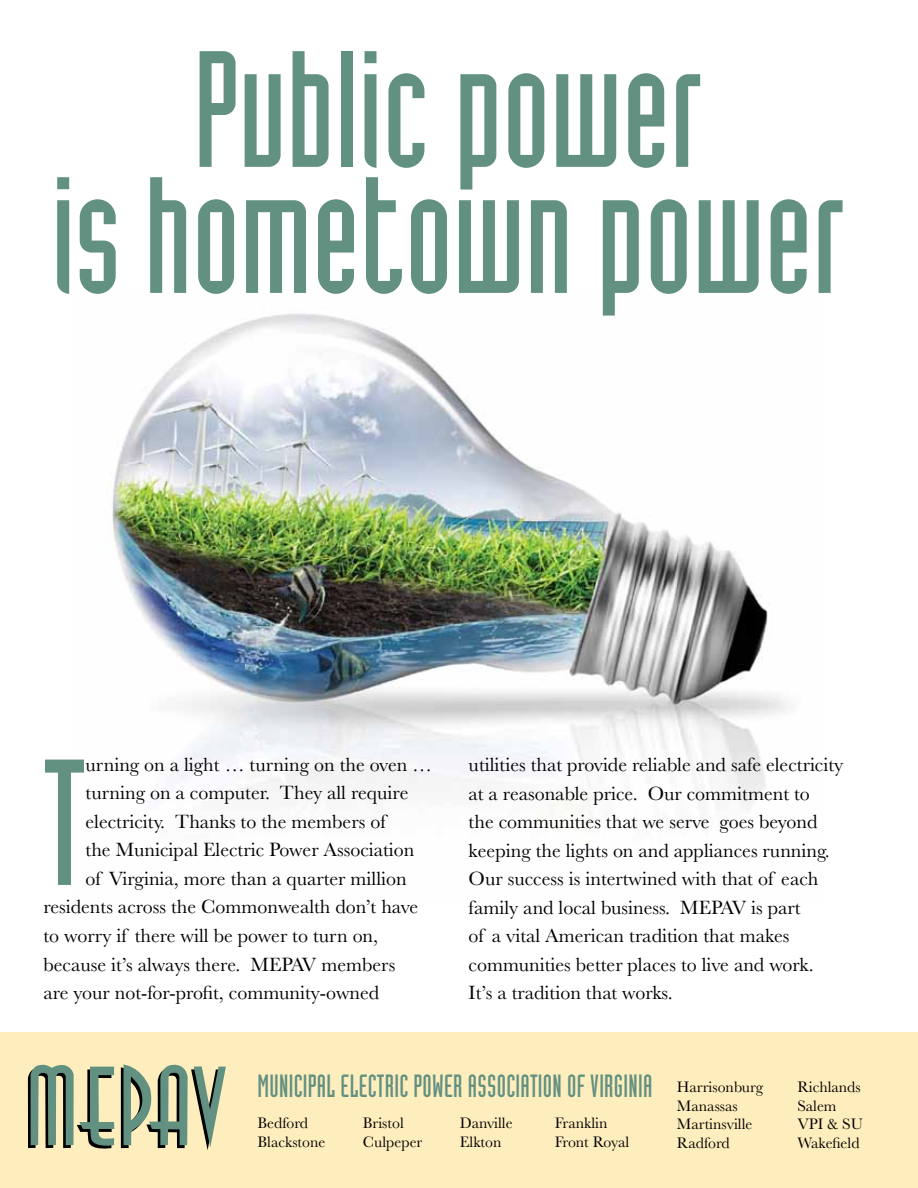
<style>
.page{position:relative;width:918px;height:1188px;background:#fff}
.page>*{position:absolute;margin:0;border:0;box-sizing:border-box;transform-origin:0 0}
.t1{font:175.5px "Industria Solid A";color:#629081}
.t2{font:162px/126px "Industria Solid A";color:#629081;text-align:center}
.t3{font:31.5px "Industria Solid A";letter-spacing:.01em;color:#629081}
.t4{font:19.95px/28.5px "Baskerville";color:#000}
.t5{font:15.75px/18.9px "Baskerville";color:#000}
</style>
<div class="page">
<div style="left:0;top:1032px;width:918px;height:156px;background:#ffeebd"></div>
<img style="left:112px;top:313px;width:676px;height:506px">
<svg style="left:121px;top:1065px;width:105px;height:85px"></svg>
<svg style="left:28px;top:1065px;width:86px;height:84px"></svg>
<h2 class="t2" style="left:51px;top:46px;width:796px">PUBLIC POWER<br>IS HOMETOWN POWER</h2>
<h1 class="t1" style="left:43px;top:727px;width:40px">T</h1>
<p class="t4" style="left:86px;top:751px;width:348px">urning on a light … turning on the oven …</p>
<p class="t4" style="left:86px;top:779px;width:324px">turning on a computer. They all require</p>
<p class="t4" style="left:86px;top:808px;width:302px">electricity. Thanks to the members of</p>
<p class="t4" style="left:86px;top:836px;width:330px">the Municipal Electric Power Association</p>
<p class="t4" style="left:86px;top:865px;width:323px">of Virginia, more than a quarter million</p>
<p class="t4" style="left:43px;top:893px;width:376px">residents across the Commonwealth don’t have</p>
<p class="t4" style="left:43px;top:922px;width:336px">to worry if there will be power to turn on,</p>
<p class="t4" style="left:43px;top:950px;width:354px">because it’s always there. MEPAV members</p>
<p class="t4" style="left:43px;top:979px;width:337px">are your not-for-profit, community-owned</p>
<p class="t4" style="left:469px;top:751px;width:376px">utilities that provide reliable and safe electricity at a reasonable price. Our commitment to<br>the communities that we serve goes beyond keeping the lights on and appliances running.<br>Our success is intertwined with that of each family and local business. MEPAV is part<br>of a vital American tradition that makes communities better places to live and work.<br>It’s a tradition that works.</p>
<h3 class="t3" style="left:258px;top:1069px;width:396px">MUNICIPAL ELECTRIC POWER ASSOCIATION OF VIRGINIA</h3>
<p class="t5" style="left:258px;top:1113px;width:69px">Bedford<br>Blackstone</p>
<p class="t5" style="left:363px;top:1113px;width:61px">Bristol<br>Culpeper</p>
<p class="t5" style="left:460px;top:1113px;width:54px">Danville<br>Elkton</p>
<p class="t5" style="left:555px;top:1113px;width:76px">Franklin<br>Front Royal</p>
<p class="t5" style="left:677px;top:1077px;width:88px">Harrisonburg<br>Manassas<br>Martinsville<br>Radford</p>
<p class="t5" style="left:797px;top:1077px;width:67px">Richlands<br>Salem<br>VPI &amp; SU<br>Wakefield</p>
</div>
